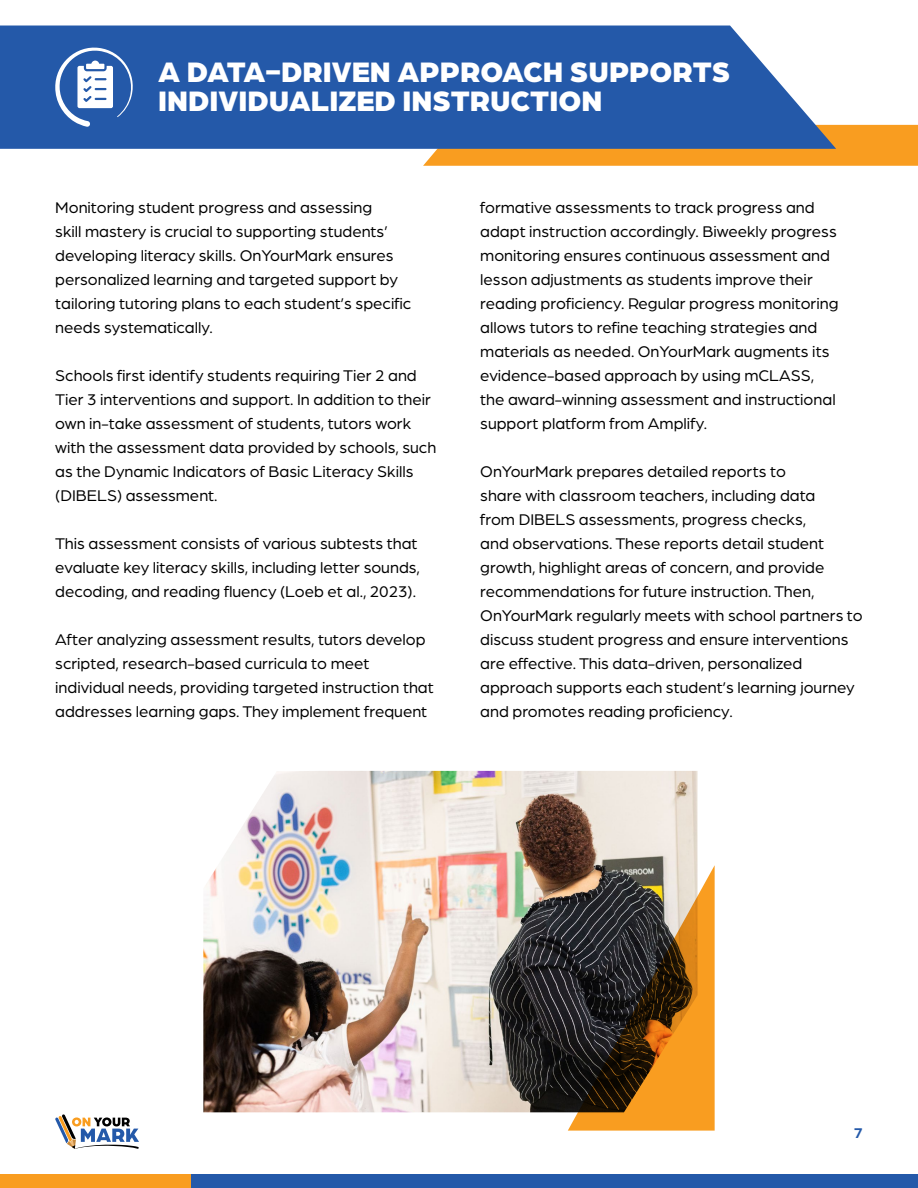
<style>
.page{position:relative;width:918px;height:1188px;background:#fff}
.page>*{position:absolute;margin:0;border:0;box-sizing:border-box;transform-origin:0 0}
.t1{font:900 30px/28.5px "Arboria";color:#fff}
.t2{font:16.5px/24px "Arboria";color:#000}
.t3{font:700 15px "Arboria";color:#2459a9}
</style>
<div class="page">
<svg style="left:55px;top:1114px;width:84px;height:35px"></svg>
<div style="left:0;top:1174px;width:192px;height:14px;background:#f99d20"></div>
<div style="left:192px;top:1174px;width:726px;height:14px;background:#2459a9"></div>
<div style="left:423px;top:125px;width:495px;height:41px;background:#f99d20"></div>
<svg style="left:0;top:26px;width:836px;height:123px;background:#3364ae"></svg>
<svg style="left:55px;top:45px;width:88px;height:82px"></svg>
<img style="left:203px;top:771px;width:495px;height:341px">
<svg style="left:568px;top:865px;width:147px;height:266px;background:#7b5a2e"></svg>
<h1 class="t1" style="left:158px;top:56px;width:574px">A DATA-DRIVEN APPROACH SUPPORTS<br>INDIVIDUALIZED INSTRUCTION</h1>
<p class="t2" style="left:55px;top:194px;width:358px">Monitoring student progress and assessing<br>skill mastery is crucial to supporting students’ developing literacy skills. OnYourMark ensures personalized learning and targeted support by tailoring tutoring plans to each student’s specific needs systematically.</p>
<p class="t2" style="left:55px;top:362px;width:383px">Schools first identify students requiring Tier 2 and Tier 3 interventions and support. In addition to their own in-take assessment of students, tutors work with the assessment data provided by schools, such as the Dynamic Indicators of Basic Literacy Skills (DIBELS) assessment.</p>
<p class="t2" style="left:55px;top:530px;width:366px">This assessment consists of various subtests that evaluate key literacy skills, including letter sounds, decoding, and reading fluency (Loeb et al., 2023).</p>
<p class="t2" style="left:55px;top:626px;width:380px">After analyzing assessment results, tutors develop scripted, research-based curricula to meet individual needs, providing targeted instruction that addresses learning gaps. They implement frequent</p>
<p class="t2" style="left:480px;top:195px;width:360px">formative assessments to track progress and adapt instruction accordingly. Biweekly progress monitoring ensures continuous assessment and lesson adjustments as students improve their reading proficiency. Regular progress monitoring allows tutors to refine teaching strategies and materials as needed. OnYourMark augments its evidence-based approach by using mCLASS, the award-winning assessment and instructional support platform from Amplify.</p>
<p class="t2" style="left:480px;top:459px;width:384px">OnYourMark prepares detailed reports to<br>share with classroom teachers, including data<br>from DIBELS assessments, progress checks,<br>and observations. These reports detail student growth, highlight areas of concern, and provide recommendations for future instruction. Then, OnYourMark regularly meets with school partners to discuss student progress and ensure interventions are effective. This data-driven, personalized approach supports each student’s learning journey and promotes reading proficiency.</p>
<p class="t3" style="left:854px;top:1123px;width:10px">7</p>
</div>
